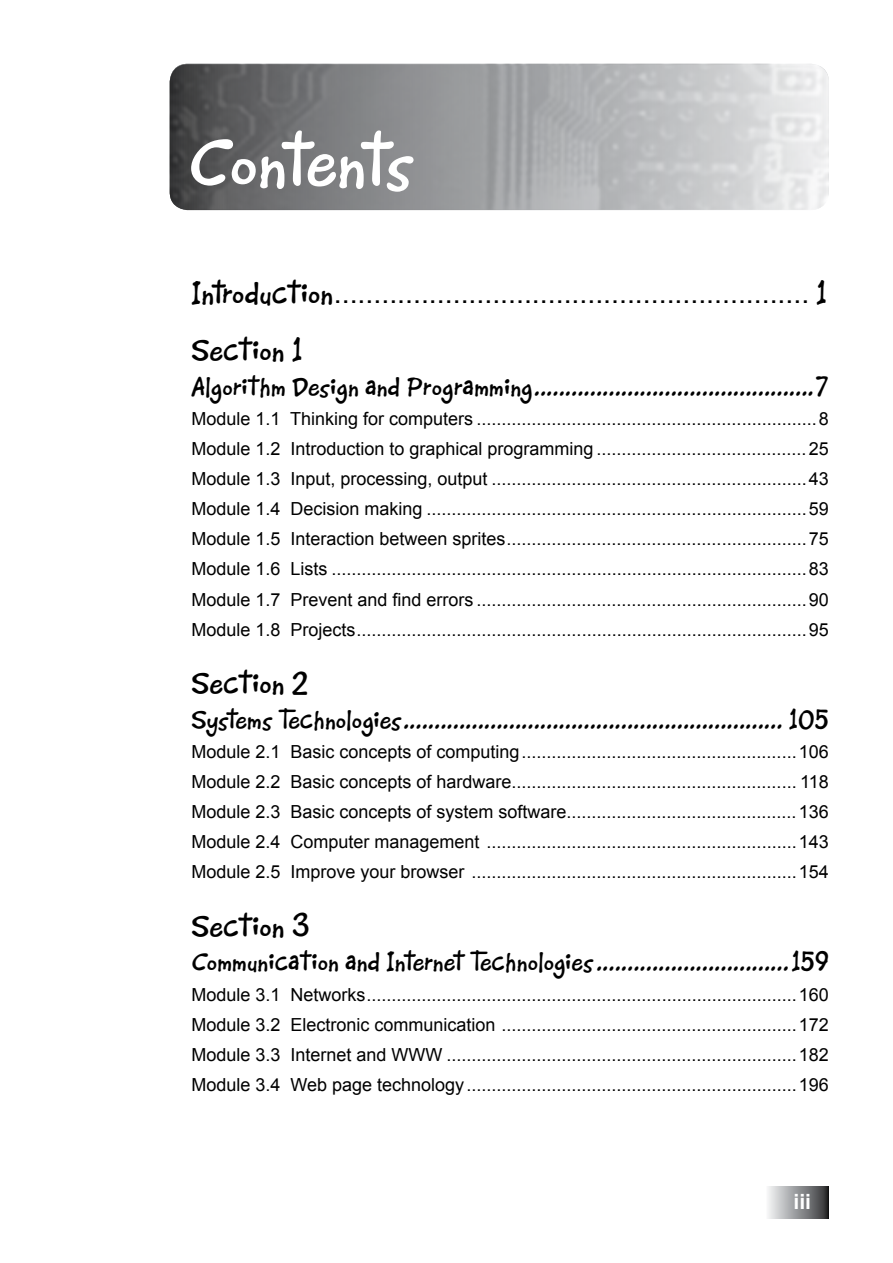
<style>
.page{position:relative;width:893px;height:1263px;background:#fff}
.page>*{position:absolute;margin:0;border:0;box-sizing:border-box;transform-origin:0 0}
.t1{font:800 69px "CAC Norm";letter-spacing:-.075em;color:#fff}
.t2{font:800 30px "CAC Norm";color:#000}
.t3{font:28.5px "Arial";color:#000}
.t4{font:800 25.5px "CAC Norm";color:#000}
.t5{font:700 21px "Arial";color:#fff}
.t6{font:18px/30.2px "Arial";color:#000;text-align:justify}
.s1{font-family:"CAC Norm";font-weight:800;font-size:30px}
</style>
<div class="page">
<div style="left:765px;top:1186px;width:63px;height:32px;background:linear-gradient(to right,#fcfdff,#333436)"></div>
<svg style="left:170px;top:64px;width:659px;height:146px;background:#9d9fa1"></svg>
<h1 class="t1" style="left:188px;top:119px;width:228px">Contents</h1>
<h3 class="t3" style="left:191px;top:273px;width:637px"><span class="s1">Introduction</span>............................................................ <span class="s1">1</span></h3>
<h2 class="t2" style="left:191px;top:332px;width:113px">Section 1</h2>
<h3 class="t4" style="left:191px;top:371px;width:639px">Algorithm Design and Programming.............................................7</h3>
<p class="t6" style="left:191px;top:403px;width:639px">Module 1.1 Thinking for computers ....................................................................8<br>Module 1.2 Introduction to graphical programming ..........................................25<br>Module 1.3 Input, processing, output ...............................................................43<br>Module 1.4 Decision making ............................................................................59<br>Module 1.5 Interaction between sprites............................................................75<br>Module 1.6 Lists ...............................................................................................83<br>Module 1.7 Prevent and find errors ..................................................................90<br>Module 1.8 Projects..........................................................................................95</p>
<h2 class="t2" style="left:191px;top:664px;width:118px">Section 2</h2>
<h3 class="t4" style="left:191px;top:704px;width:639px">Systems Technologies............................................................. 105</h3>
<p class="t6" style="left:191px;top:736px;width:639px">Module 2.1 Basic concepts of computing.......................................................106<br>Module 2.2 Basic concepts of hardware......................................................... 118<br>Module 2.3 Basic concepts of system software..............................................136<br>Module 2.4 Computer management ..............................................................143<br>Module 2.5 Improve your browser .................................................................154</p>
<h2 class="t2" style="left:191px;top:907px;width:120px">Section 3</h2>
<h3 class="t4" style="left:191px;top:946px;width:639px">Communication and Internet Technologies...............................159</h3>
<p class="t6" style="left:191px;top:979px;width:639px">Module 3.1 Networks......................................................................................160<br>Module 3.2 Electronic communication ...........................................................172<br>Module 3.3 Internet and WWW ......................................................................182<br>Module 3.4 Web page technology..................................................................196</p>
<p class="t5" style="left:793px;top:1188px;width:19px">iii</p>
</div>
